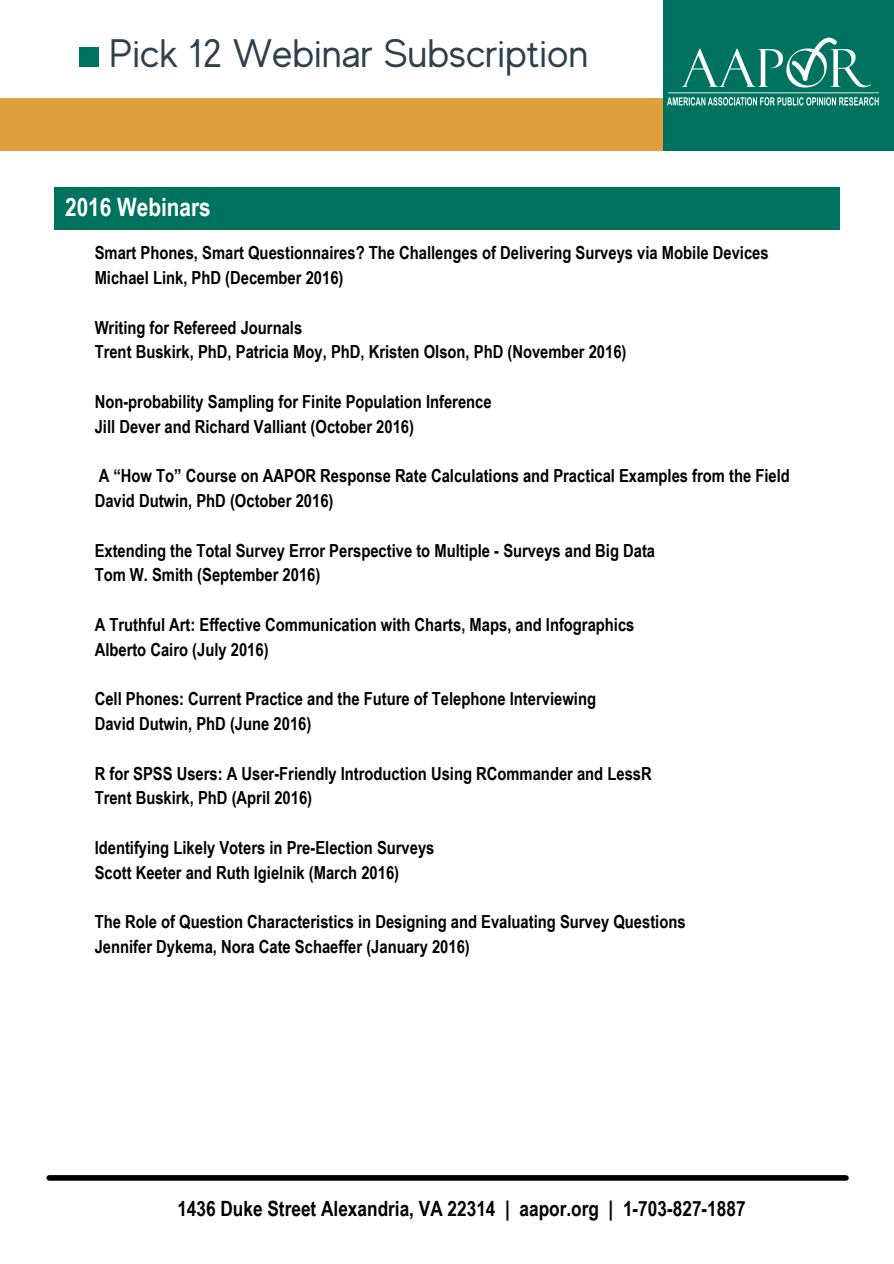
<style>
.page{position:relative;width:894px;height:1264px;background:#fff}
.page>*{position:absolute;margin:0;border:0;box-sizing:border-box;transform-origin:0 0}
.t1{font:39.75px "MADE Evolve Sans";color:#2f3f4c}
.t2{font:700 25.35px "Arial Narrow";color:#fff}
.t3{font:700 21px "Arial Narrow";color:#000}
.t4{font:700 18px "Arial Narrow";color:#000}
</style>
<div class="page">
<div style="left:663px;top:0;width:230px;height:150px;background:#007360"></div>
<div style="left:0;top:98px;width:662px;height:53px;background:#e0a03d"></div>
<div style="left:80px;top:48px;width:19px;height:19px;background:#007360"></div>
<img style="left:663px;top:37px;width:219px;height:151px">
<div style="left:54px;top:187px;width:785px;height:43px;background:#007360"></div>
<div style="left:49px;top:1175px;width:796px;height:5px;background:#000"></div>
<p class="t1" style="left:109px;top:31px;width:480px">Pick 12 Webinar Subscription</p>
<p class="t2" style="left:65px;top:192px;width:147px">2016 Webinars</p>
<p class="t4" style="left:95px;top:242px;width:675px">Smart Phones, Smart Questionnaires? The Challenges of Delivering Surveys via Mobile Devices</p>
<p class="t4" style="left:95px;top:267px;width:250px">Michael Link, PhD (December 2016)</p>
<p class="t4" style="left:95px;top:317px;width:209px">Writing for Refereed Journals</p>
<p class="t4" style="left:95px;top:341px;width:533px">Trent Buskirk, PhD, Patricia Moy, PhD, Kristen Olson, PhD (November 2016)</p>
<p class="t4" style="left:95px;top:391px;width:398px">Non-probability Sampling for Finite Population Inference</p>
<p class="t4" style="left:95px;top:416px;width:321px">Jill Dever and Richard Valliant (October 2016)</p>
<p class="t4" style="left:99px;top:465px;width:692px">A “How To” Course on AAPOR Response Rate Calculations and Practical Examples from the Field</p>
<p class="t4" style="left:95px;top:490px;width:240px">David Dutwin, PhD (October 2016)</p>
<p class="t4" style="left:95px;top:539px;width:562px">Extending the Total Survey Error Perspective to Multiple - Surveys and Big Data</p>
<p class="t4" style="left:95px;top:564px;width:227px">Tom W. Smith (September 2016)</p>
<p class="t4" style="left:95px;top:614px;width:541px">A Truthful Art: Effective Communication with Charts, Maps, and Infographics</p>
<p class="t4" style="left:95px;top:639px;width:175px">Alberto Cairo (July 2016)</p>
<p class="t4" style="left:95px;top:688px;width:502px">Cell Phones: Current Practice and the Future of Telephone Interviewing</p>
<p class="t4" style="left:95px;top:713px;width:218px">David Dutwin, PhD (June 2016)</p>
<p class="t4" style="left:95px;top:762px;width:558px">R for SPSS Users: A User-Friendly Introduction Using RCommander and LessR</p>
<p class="t4" style="left:95px;top:787px;width:219px">Trent Buskirk, PhD (April 2016)</p>
<p class="t4" style="left:95px;top:837px;width:341px">Identifying Likely Voters in Pre-Election Surveys</p>
<p class="t4" style="left:95px;top:861px;width:306px">Scott Keeter and Ruth Igielnik (March 2016)</p>
<p class="t4" style="left:95px;top:911px;width:592px">The Role of Question Characteristics in Designing and Evaluating Survey Questions</p>
<p class="t4" style="left:95px;top:936px;width:376px">Jennifer Dykema, Nora Cate Schaeffer (January 2016)</p>
<p class="t3" style="left:177px;top:1195px;width:569px">1436 Duke Street Alexandria, VA 22314 | aapor.org | 1-703-827-1887</p>
</div>
